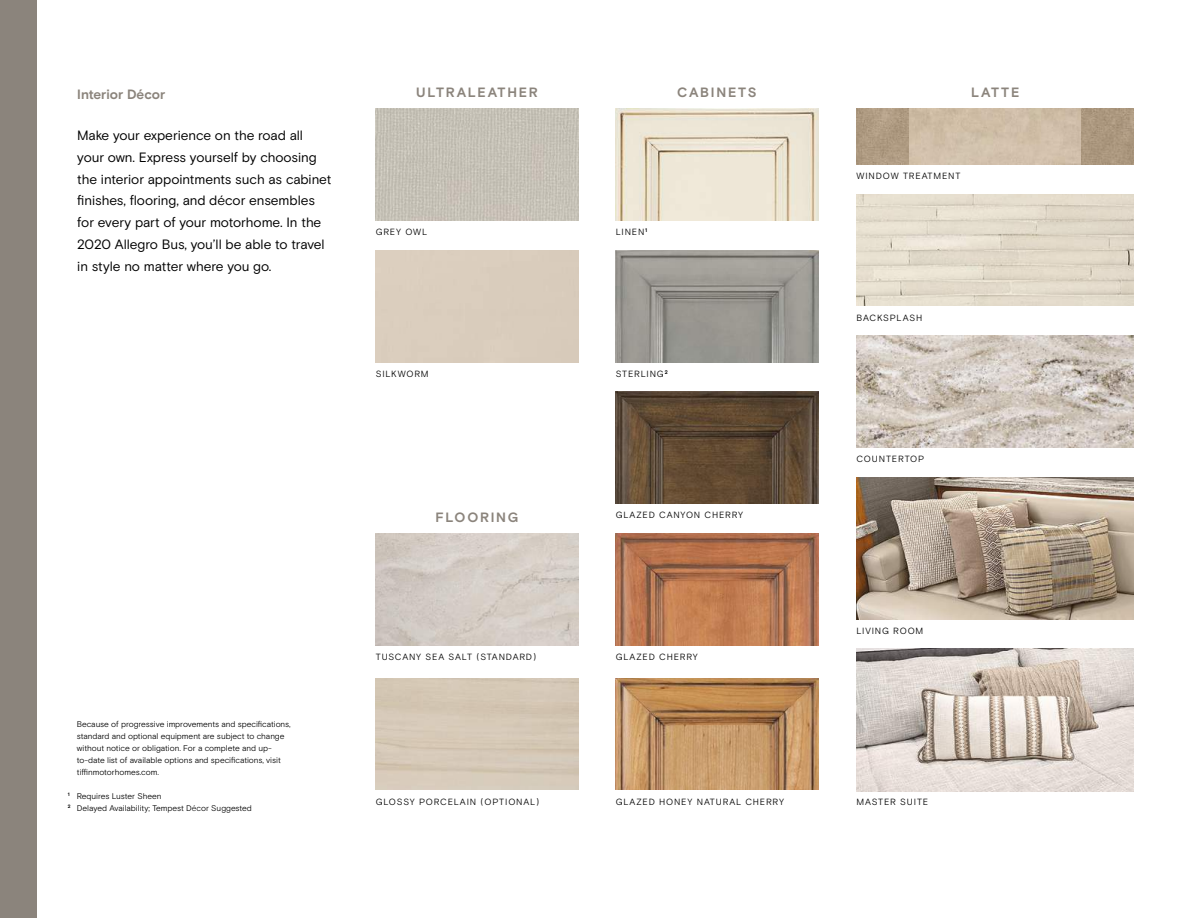
<style>
.page{position:relative;width:1188px;height:918px;background:#fff}
.page>*{position:absolute;margin:0;border:0;box-sizing:border-box;transform-origin:0 0}
.t1{font:13.5px/21.8px "Basis Grotesque Pro";letter-spacing:-.01em;color:#000}
.t2{font:700 13.5px "Basis Grotesque Pro";letter-spacing:.125em;color:#8b847c}
.t3{font:700 13.5px "Basis Grotesque Pro";color:#8b847c}
.t4{font:9px "Basis Grotesque Pro Off White";letter-spacing:.09em;color:#000}
.t5{font:8.25px/12px "Basis Grotesque Pro Off White";letter-spacing:-.01em;color:#000}
.s1{font-family:"Basis Grotesque Pro Off White"}
.s2{font-family:"Basis Grotesque Pro";font-weight:300}
</style>
<div class="page">
<div style="left:0;top:0;width:38px;height:918px;background:#8b847c"></div>
<img style="left:616px;top:109px;width:202px;height:111px">
<img style="left:616px;top:250px;width:202px;height:112px">
<img style="left:616px;top:678px;width:202px;height:112px">
<img style="left:376px;top:109px;width:202px;height:112px">
<img style="left:376px;top:533px;width:202px;height:112px">
<img style="left:856px;top:477px;width:278px;height:143px">
<img style="left:856px;top:194px;width:278px;height:112px">
<img style="left:856px;top:336px;width:278px;height:112px">
<img style="left:856px;top:649px;width:278px;height:142px">
<img style="left:856px;top:109px;width:278px;height:55px">
<img style="left:910px;top:109px;width:171px;height:55px">
<img style="left:616px;top:533px;width:202px;height:112px">
<img style="left:616px;top:392px;width:202px;height:112px">
<h1 class="t3" style="left:77px;top:86px;width:90px">Interior Décor</h1>
<p class="t1" style="left:77px;top:125px;width:256px">Make your experience on the road all your own. Express yourself by choosing the interior appointments such as cabinet finishes, flooring, and d<span class="s1">é</span>cor ensembles for every part of your motorhome. In the 2020 Allegro Bus, you’ll be able to travel in style no matter where you go.</p>
<h1 class="t2" style="left:416px;top:84px;width:123px">ULTRALEATHER</h1>
<p class="t4" style="left:376px;top:227px;width:53px">GREY OWL</p>
<p class="t4" style="left:376px;top:368px;width:54px">SILKWORM</p>
<p class="t5" style="left:77px;top:718px;width:215px">Because of progressive improvements and specifications, standard and optional equipment are subject to change without notice or obligation. For a complete and up&shy;to-date list of available options and specifications, visit tiffinmotorhomes.com.</p>
<p class="t5" style="left:68px;top:790px;width:186px"><sup>1</sup> Requires Luster Sheen<br><sup>2</sup> Delayed Availability; Tempest D<span class="s2">é</span>cor Suggested</p>
<h1 class="t2" style="left:436px;top:509px;width:84px">FLOORING</h1>
<p class="t4" style="left:376px;top:651px;width:162px">TUSCANY SEA SALT (STANDARD)</p>
<p class="t4" style="left:376px;top:796px;width:165px">GLOSSY PORCELAIN (OPTIONAL)</p>
<h1 class="t2" style="left:677px;top:84px;width:81px">CABINETS</h1>
<p class="t4" style="left:616px;top:227px;width:33px">LINEN<sup>1</sup></p>
<p class="t4" style="left:616px;top:368px;width:54px">STERLING<sup>2</sup></p>
<p class="t4" style="left:616px;top:510px;width:129px">GLAZED CANYON CHERRY</p>
<p class="t4" style="left:616px;top:652px;width:84px">GLAZED CHERRY</p>
<p class="t4" style="left:616px;top:796px;width:170px">GLAZED HONEY NATURAL CHERRY</p>
<h1 class="t2" style="left:971px;top:84px;width:50px">LATTE</h1>
<p class="t4" style="left:856px;top:171px;width:106px">WINDOW TREATMENT</p>
<p class="t4" style="left:856px;top:312px;width:67px">BACKSPLASH</p>
<p class="t4" style="left:856px;top:454px;width:69px">COUNTERTOP</p>
<p class="t4" style="left:856px;top:625px;width:68px">LIVING ROOM</p>
<p class="t4" style="left:856px;top:797px;width:73px">MASTER SUITE</p>
</div>
